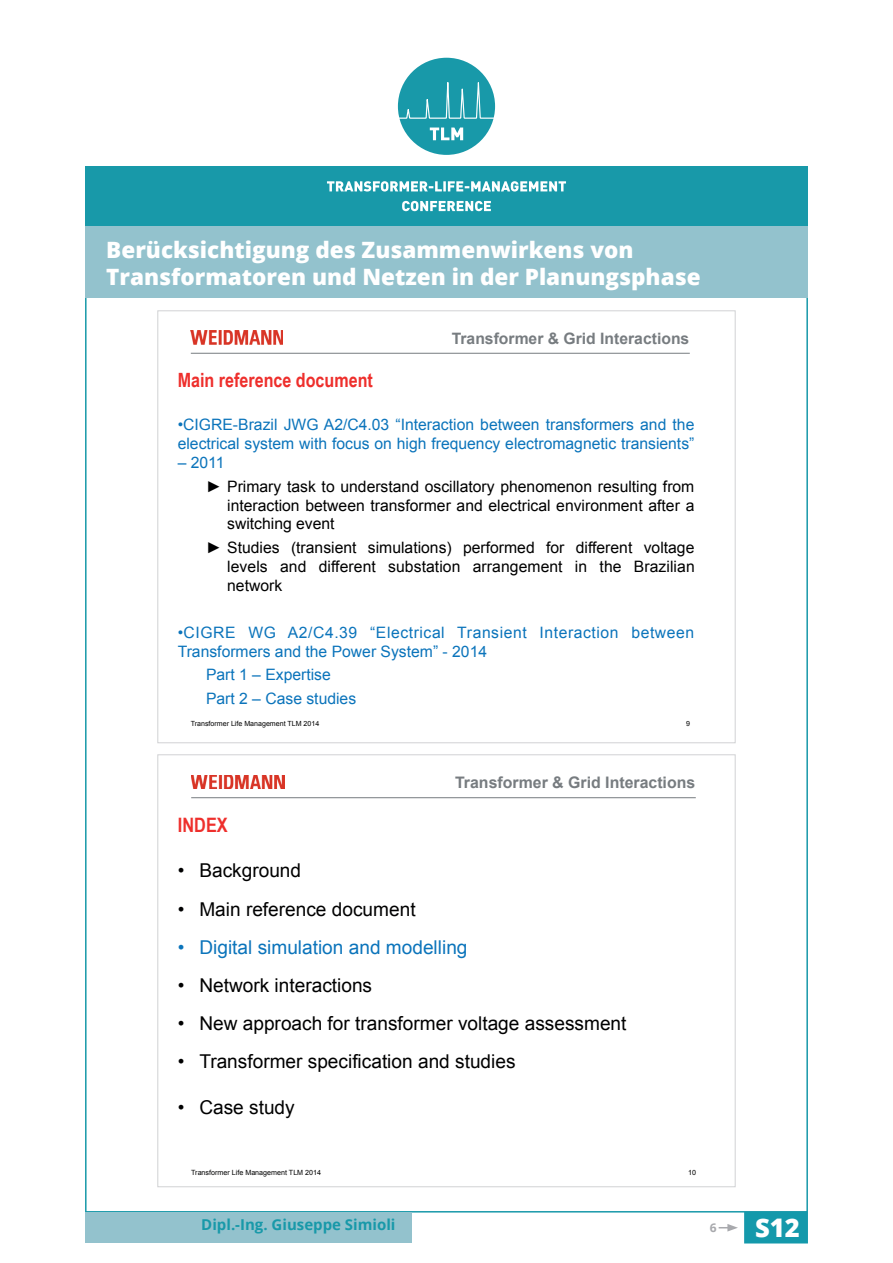
<style>
.page{position:relative;width:893px;height:1263px;background:#fff}
.page>*{position:absolute;margin:0;border:0;box-sizing:border-box;transform-origin:0 0}
.t1{font:800 25.65px "Open Sans";color:#fff}
.t2{font:800 22.5px/27px "Open Sans";color:#fff}
.t3{font:700 19.8px "Arial Narrow";color:#ee2f2c}
.t4{font:700 19.65px "Arial Narrow";color:#ee2f2c}
.t5{font:19.05px "Arial";color:#000001}
.t6{font:19.05px "Arial";color:#0b74bb}
.t7{font:700 15.9px "Arial";color:#777c80}
.t8{font:15.75px/18.9px "Arial";color:#000001;text-align:justify}
.t9{font:15.75px/18.9px "Arial";color:#0b74bb}
.t10{font:15.75px/18.9px "Arial";letter-spacing:.035em;color:#0b74bb}
.t11{font:700 15.75px "Arial";color:#777c80}
.t12{font:700 15px "Open Sans";color:#1899a9}
.t13{font:700 12px "Open Sans";color:#a8a9ad}
.t14{font:7.2px "Arial";color:#000001}
.t15{font:7.05px "Arial";color:#000001}
</style>
<div class="page">
<div style="left:744px;top:1212px;width:64px;height:31px;background:#1499ab"></div>
<svg style="left:719px;top:1224px;width:19px;height:7px"></svg>
<div style="left:85px;top:1212px;width:327px;height:31px;background:#93c2cd"></div>
<img style="left:191px;top:331px;width:92px;height:13px">
<hr style="left:191px;top:353px;width:499px;height:1px;background:#777c80">
<img style="left:191px;top:775px;width:93px;height:14px">
<hr style="left:191px;top:797px;width:505px;height:1px;background:#777c80">
<div style="left:85px;top:225px;width:723px;height:73px;background:#93c2cd"></div>
<div style="left:398px;top:58px;width:97px;height:97px;background:#1899a9;border-radius:50%"></div>
<svg style="left:397px;top:82px;width:99px;height:39px"></svg>
<svg style="left:430px;top:128px;width:33px;height:12px"></svg>
<div style="left:85px;top:167px;width:723px;height:59px;background:#1899a9"></div>
<svg style="left:327px;top:181px;width:239px;height:11px"></svg>
<svg style="left:402px;top:201px;width:89px;height:10px"></svg>
<h2 class="t2" style="left:106px;top:236px;width:596px">Berücksichtigung des Zusammenwirkens von<br>Transformatoren und Netzen in der Planungsphase</h2>
<p class="t11" style="left:452px;top:328px;width:239px">Transformer &amp; Grid Interactions</p>
<p class="t4" style="left:178px;top:365px;width:197px">Main reference document</p>
<p class="t9" style="left:178px;top:416px;width:518px">•CIGRE-Brazil JWG A2/C4.03 “Interaction between transformers and the electrical system with focus on high frequency electromagnetic transients”</p>
<p class="t9" style="left:178px;top:453px;width:48px">– 2011</p>
<p class="t8" style="left:227px;top:477px;width:469px;text-indent:-21px">! Primary task to understand oscillatory phenomenon resulting from interaction between transformer and electrical environment after a switching event</p>
<p class="t8" style="left:227px;top:538px;width:469px;text-indent:-21px">! Studies (transient simulations) performed for different voltage levels and different substation arrangement in the Brazilian network</p>
<p class="t10" style="left:178px;top:623px;width:518px">•CIGRE WG A2/C4.39 “Electrical Transient Interaction between<br>Transformers and the Power System” - 2014</p>
<p class="t9" style="left:206px;top:663px;width:152px;line-height:23.5px">Part 1 – Expertise<br>Part 2 – Case studies</p>
<p class="t15" style="left:191px;top:719px;width:130px">Transformer Life Management TLM 2014</p>
<p class="t15" style="left:686px;top:719px;width:5px">9</p>
<p class="t7" style="left:455px;top:772px;width:242px">Transformer &amp; Grid Interactions</p>
<p class="t3" style="left:178px;top:810px;width:51px">INDEX</p>
<p class="t5" style="left:178px;top:858px;width:125px">• Background</p>
<p class="t5" style="left:178px;top:896px;width:239px">• Main reference document</p>
<p class="t6" style="left:178px;top:934px;width:291px">• Digital simulation and modelling</p>
<p class="t5" style="left:178px;top:973px;width:196px">• Network interactions</p>
<p class="t5" style="left:178px;top:1011px;width:450px">• New approach for transformer voltage assessment</p>
<p class="t5" style="left:178px;top:1049px;width:339px">• Transformer specification and studies</p>
<p class="t5" style="left:178px;top:1095px;width:118px">• Case study</p>
<p class="t14" style="left:191px;top:1167px;width:131px">Transformer Life Management TLM 2014</p>
<p class="t14" style="left:688px;top:1167px;width:9px">10</p>
<p class="t12" style="left:201px;top:1214px;width:196px">Dipl.-Ing. Giuseppe Simioli</p>
<p class="t13" style="left:710px;top:1219px;width:8px">6</p>
<h1 class="t1" style="left:755px;top:1208px;width:46px">S12</h1>
</div>
